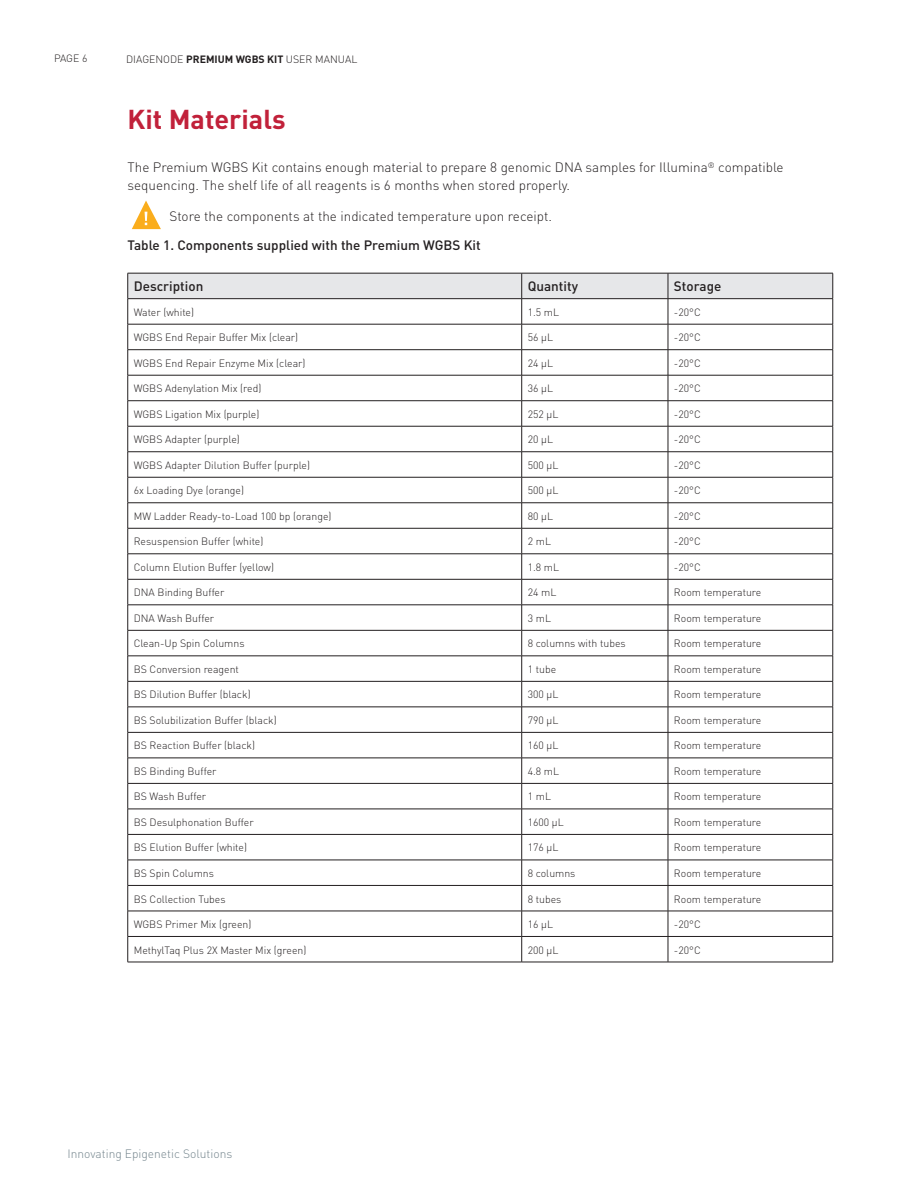
<style>
.page{position:relative;width:918px;height:1188px;background:#fff}
.page>*{position:absolute;margin:0;border:0;box-sizing:border-box;transform-origin:0 0}
.t1{font:700 27px "DIN";color:#c1213a}
.t2{font:300 13.5px/18px "DIN";color:#231f20}
.t3{font:500 13.5px "DIN";color:#231f20}
.t4{font:300 12px "DIN";color:#73848c}
.t5{font:300 10.5px "DIN";color:#231f20}
.s1{font-weight:700}
</style>
<div class="page">
<svg style="left:132px;top:201px;width:29px;height:28px"></svg>
<svg style="left:127px;top:273px;width:707px;height:689px"></svg>
<hr style="left:128px;top:962px;width:394px;height:1px;background:#231f20">
<hr style="left:522px;top:962px;width:146px;height:1px;background:#231f20">
<hr style="left:668px;top:962px;width:165px;height:1px;background:#231f20">
<p class="t5" style="left:54px;top:52px;width:35px">PAGE 6</p>
<p class="t5" style="left:126px;top:52px;width:233px">DIAGENODE <span class="s1">premium WGBS kit</span> USER MANUAL</p>
<h1 class="t1" style="left:128px;top:101px;width:160px">Kit Materials</h1>
<p class="t2" style="left:128px;top:158px;width:658px">The Premium WGBS Kit contains enough material to prepare 8 genomic DNA samples for Illumina<sup>®</sup> compatible sequencing. The shelf life of all reagents is 6 months when stored properly.</p>
<p class="t2" style="left:169px;top:207px;width:384px">Store the components at the indicated temperature upon receipt.</p>
<p class="t3" style="left:128px;top:236px;width:355px">Table 1. Components supplied with the Premium WGBS Kit</p>
<p class="t3" style="left:134px;top:278px;width:71px">Description</p>
<p class="t3" style="left:528px;top:278px;width:52px">Quantity</p>
<p class="t3" style="left:674px;top:278px;width:49px">Storage</p>
<p class="t5" style="left:134px;top:305px;width:62px">Water (white)</p>
<p class="t5" style="left:528px;top:305px;width:33px">1.5 mL</p>
<p class="t5" style="left:674px;top:305px;width:28px">-20°C</p>
<p class="t5" style="left:134px;top:331px;width:166px">WGBS End Repair Buffer Mix (clear)</p>
<p class="t5" style="left:528px;top:331px;width:27px">56 µL</p>
<p class="t5" style="left:674px;top:331px;width:28px">-20°C</p>
<p class="t5" style="left:134px;top:356px;width:173px">WGBS End Repair Enzyme Mix (clear)</p>
<p class="t5" style="left:528px;top:356px;width:27px">24 µL</p>
<p class="t5" style="left:674px;top:356px;width:28px">-20°C</p>
<p class="t5" style="left:134px;top:382px;width:129px">WGBS Adenylation Mix (red)</p>
<p class="t5" style="left:528px;top:382px;width:27px">36 µL</p>
<p class="t5" style="left:674px;top:382px;width:28px">-20°C</p>
<p class="t5" style="left:134px;top:407px;width:127px">WGBS Ligation Mix (purple)</p>
<p class="t5" style="left:528px;top:407px;width:32px">252 µL</p>
<p class="t5" style="left:674px;top:407px;width:28px">-20°C</p>
<p class="t5" style="left:134px;top:433px;width:108px">WGBS Adapter (purple)</p>
<p class="t5" style="left:528px;top:433px;width:27px">20 µL</p>
<p class="t5" style="left:674px;top:433px;width:28px">-20°C</p>
<p class="t5" style="left:134px;top:459px;width:178px">WGBS Adapter Dilution Buffer (purple)</p>
<p class="t5" style="left:528px;top:459px;width:32px">500 µL</p>
<p class="t5" style="left:674px;top:459px;width:28px">-20°C</p>
<p class="t5" style="left:134px;top:484px;width:112px">6x Loading Dye (orange)</p>
<p class="t5" style="left:528px;top:484px;width:32px">500 µL</p>
<p class="t5" style="left:674px;top:484px;width:28px">-20°C</p>
<p class="t5" style="left:134px;top:510px;width:199px">MW Ladder Ready-to-Load 100 bp (orange)</p>
<p class="t5" style="left:528px;top:510px;width:27px">80 µL</p>
<p class="t5" style="left:674px;top:510px;width:28px">-20°C</p>
<p class="t5" style="left:134px;top:535px;width:131px">Resuspension Buffer (white)</p>
<p class="t5" style="left:528px;top:535px;width:25px">2 mL</p>
<p class="t5" style="left:674px;top:535px;width:28px">-20°C</p>
<p class="t5" style="left:134px;top:561px;width:142px">Column Elution Buffer (yellow)</p>
<p class="t5" style="left:528px;top:561px;width:33px">1.8 mL</p>
<p class="t5" style="left:674px;top:561px;width:28px">-20°C</p>
<p class="t5" style="left:134px;top:586px;width:92px">DNA Binding Buffer</p>
<p class="t5" style="left:528px;top:586px;width:30px">24 mL</p>
<p class="t5" style="left:674px;top:586px;width:89px">Room temperature</p>
<p class="t5" style="left:134px;top:612px;width:82px">DNA Wash Buffer</p>
<p class="t5" style="left:528px;top:612px;width:25px">3 mL</p>
<p class="t5" style="left:674px;top:612px;width:89px">Room temperature</p>
<p class="t5" style="left:134px;top:637px;width:112px">Clean-Up Spin Columns</p>
<p class="t5" style="left:528px;top:637px;width:100px">8 columns with tubes</p>
<p class="t5" style="left:674px;top:637px;width:89px">Room temperature</p>
<p class="t5" style="left:134px;top:663px;width:107px">BS Conversion reagent</p>
<p class="t5" style="left:528px;top:663px;width:30px">1 tube</p>
<p class="t5" style="left:674px;top:663px;width:89px">Room temperature</p>
<p class="t5" style="left:134px;top:688px;width:118px">BS Dilution Buffer (black)</p>
<p class="t5" style="left:528px;top:688px;width:32px">300 µL</p>
<p class="t5" style="left:674px;top:688px;width:89px">Room temperature</p>
<p class="t5" style="left:134px;top:714px;width:144px">BS Solubilization Buffer (black)</p>
<p class="t5" style="left:528px;top:714px;width:32px">790 µL</p>
<p class="t5" style="left:674px;top:714px;width:89px">Room temperature</p>
<p class="t5" style="left:134px;top:739px;width:123px">BS Reaction Buffer (black)</p>
<p class="t5" style="left:528px;top:739px;width:32px">160 µL</p>
<p class="t5" style="left:674px;top:739px;width:89px">Room temperature</p>
<p class="t5" style="left:134px;top:765px;width:84px">BS Binding Buffer</p>
<p class="t5" style="left:528px;top:765px;width:33px">4.8 mL</p>
<p class="t5" style="left:674px;top:765px;width:89px">Room temperature</p>
<p class="t5" style="left:134px;top:790px;width:74px">BS Wash Buffer</p>
<p class="t5" style="left:528px;top:790px;width:25px">1 mL</p>
<p class="t5" style="left:674px;top:790px;width:89px">Room temperature</p>
<p class="t5" style="left:134px;top:816px;width:121px">BS Desulphonation Buffer</p>
<p class="t5" style="left:528px;top:816px;width:38px">1600 µL</p>
<p class="t5" style="left:674px;top:816px;width:89px">Room temperature</p>
<p class="t5" style="left:134px;top:841px;width:115px">BS Elution Buffer (white)</p>
<p class="t5" style="left:528px;top:841px;width:32px">176 µL</p>
<p class="t5" style="left:674px;top:841px;width:89px">Room temperature</p>
<p class="t5" style="left:134px;top:867px;width:82px">BS Spin Columns</p>
<p class="t5" style="left:528px;top:867px;width:49px">8 columns</p>
<p class="t5" style="left:674px;top:867px;width:89px">Room temperature</p>
<p class="t5" style="left:134px;top:892px;width:93px">BS Collection Tubes</p>
<p class="t5" style="left:528px;top:892px;width:35px">8 tubes</p>
<p class="t5" style="left:674px;top:892px;width:89px">Room temperature</p>
<p class="t5" style="left:134px;top:918px;width:119px">WGBS Primer Mix (green)</p>
<p class="t5" style="left:528px;top:918px;width:27px">16 µL</p>
<p class="t5" style="left:674px;top:918px;width:28px">-20°C</p>
<p class="t5" style="left:134px;top:943px;width:174px">MethylTaq Plus 2X Master Mix (green)</p>
<p class="t5" style="left:528px;top:943px;width:32px">200 µL</p>
<p class="t5" style="left:674px;top:943px;width:28px">-20°C</p>
<p class="t4" style="left:68px;top:1146px;width:166px">Innovating Epigenetic Solutions</p>
</div>
